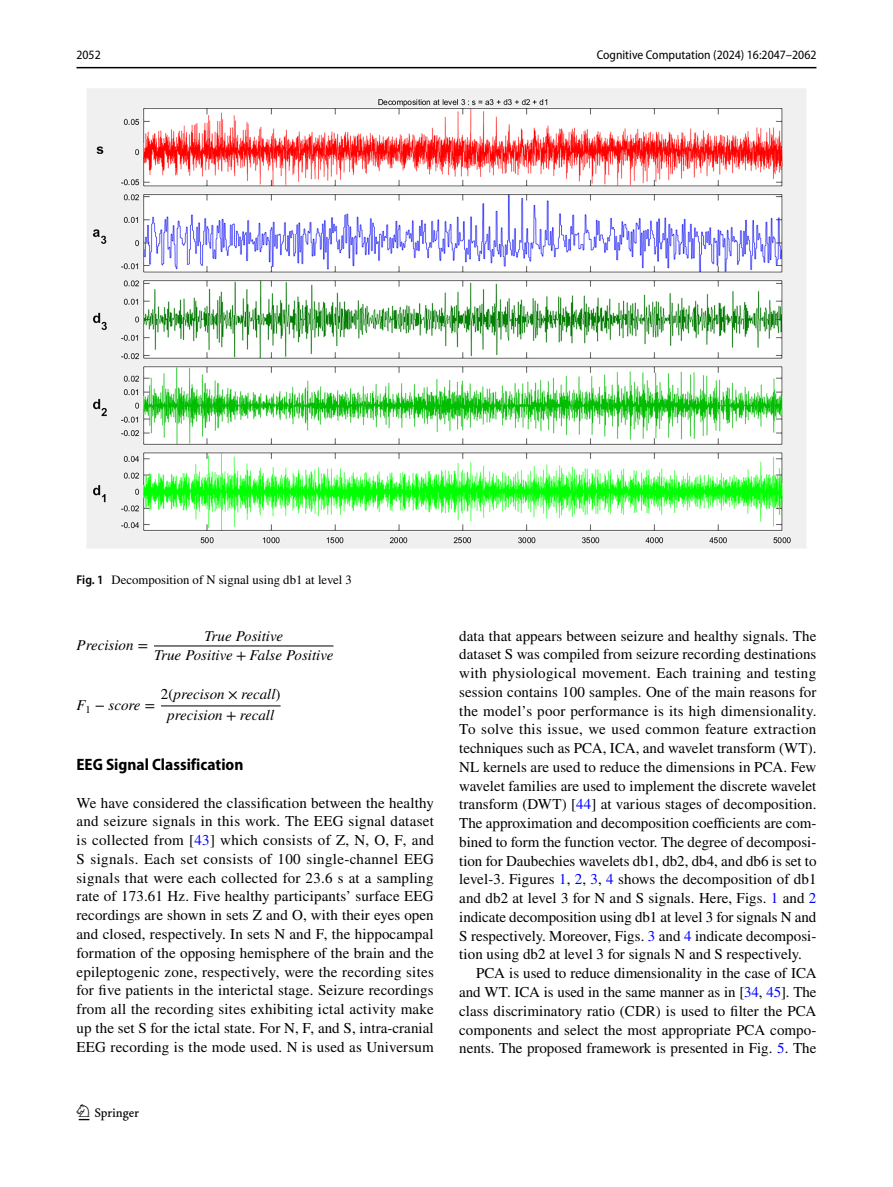
<style>
.page{position:relative;width:893px;height:1187px;background:#fff}
.page>*{position:absolute;margin:0;border:0;box-sizing:border-box;transform-origin:0 0}
.t1{font:22.5px "Springnew Regular 2";color:#000}
.t2{font:700 semi-condensed 16.5px "Myriad Pro";color:#000}
.t3{font:15px/18.8px "STIX";letter-spacing:.005em;color:#000;text-align:justify}
.t4{font:15px/19.2px "STIX General Italic 64";color:#000;text-align:center}
.t5{font:15px/20.9px "STIX General Italic 65";color:#000;text-align:center}
.t6{font:12.75px "STIX";color:#000}
.t7{font:semi-condensed 12.75px "Myriad Pro";color:#000}
.s1{font-family:"Myriad Pro";font-weight:600;font-stretch:semi-condensed}
.s2{font-family:"STIX Math Regular 53"}
.s3{font-family:"STIX Math Regular 54"}
.s4{font-family:"STIX General Regular 66"}
.s5{color:#00f}
</style>
<div class="page">
<hr style="left:77px;top:67px;width:739px;height:1px;background:#000">
<hr style="left:154px;top:645px;width:179px;height:1px;background:#000">
<hr style="left:161px;top:705px;width:120px;height:1px;background:#000">
<img style="left:87px;top:88px;width:719px;height:460px">
<p class="t7" style="left:77px;top:48px;width:26px">2052</p>
<p class="t7" style="left:597px;top:48px;width:221px">Cognitive Computation (2024) 16:2047–2062</p>
<p class="t6" style="left:77px;top:571px;width:277px"><span class="s1">Fig. 1</span> Decomposition of N signal using db1 at level 3</p>
<p class="t4" style="left:77px;top:636px;width:73px">Precision <span class="s2">=</span></p>
<p class="t4" style="left:154px;top:628px;width:181px">True Positive<br>True Positive <span class="s2">+</span> False Positive</p>
<p class="t5" style="left:76px;top:695px;width:80px">F<sub>1</sub> <span class="s3">−</span> score <span class="s3">=</span></p>
<p class="t5" style="left:161px;top:685px;width:121px"><span class="s4">2</span><span class="s3">(</span>precison <span class="s3">×</span> recall<span class="s3">) </span>precision <span class="s3">+</span> recall</p>
<p class="t2" style="left:77px;top:755px;width:168px">EEG Signal Classification</p>
<p class="t3" style="left:77px;top:794px;width:359px">We have considered the classification between the healthy and seizure signals in this work. The EEG signal dataset is collected from [<span class="s5">43</span>] which consists of Z, N, O, F, and S signals. Each set consists of 100 single-channel EEG signals that were each collected for 23.6 s at a sampling rate of 173.61 Hz. Five healthy participants’ surface EEG recordings are shown in sets Z and O, with their eyes open and closed, respectively. In sets N and F, the hippocampal formation of the opposing hemisphere of the brain and the epileptogenic zone, respectively, were the recording sites for five patients in the interictal stage. Seizure recordings from all the recording sites exhibiting ictal activity make up the set S for the ictal state. For N, F, and S, intra-cranial EEG recording is the mode used. N is used as Universum</p>
<h1 class="t1" style="left:79px;top:1104px;width:62px">1 3</h1>
<p class="t3" style="left:459px;top:627px;width:359px">data that appears between seizure and healthy signals. The</p>
<p class="t3" style="left:459px;top:646px;width:359px">dataset S was compiled from seizure recording destinations</p>
<p class="t3" style="left:459px;top:664px;width:358px">with physiological movement. Each training and testing</p>
<p class="t3" style="left:459px;top:683px;width:359px">session contains 100 samples. One of the main reasons for</p>
<p class="t3" style="left:459px;top:702px;width:359px">the model’s poor performance is its high dimensionality.</p>
<p class="t3" style="left:459px;top:721px;width:359px">To solve this issue, we used common feature extraction</p>
<p class="t3" style="left:459px;top:739px;width:359px">techniques such as PCA, ICA, and wavelet transform (WT).</p>
<p class="t3" style="left:459px;top:758px;width:359px">NL kernels are used to reduce the dimensions in PCA. Few</p>
<p class="t3" style="left:459px;top:777px;width:359px">wavelet families are used to implement the discrete wavelet</p>
<p class="t3" style="left:459px;top:796px;width:359px">transform (DWT) [<span class="s5">44</span>] at various stages of decomposition.</p>
<p class="t3" style="left:459px;top:814px;width:359px">The approximation and decomposition coefficients are com-</p>
<p class="t3" style="left:459px;top:833px;width:359px">bined to form the function vector. The degree of decomposi-</p>
<p class="t3" style="left:459px;top:852px;width:359px">tion for Daubechies wavelets db1, db2, db4, and db6 is set to</p>
<p class="t3" style="left:459px;top:871px;width:359px">level-3. Figures <span class="s5">1</span>, <span class="s5">2</span>, <span class="s5">3</span>, <span class="s5">4</span> shows the decomposition of db1</p>
<p class="t3" style="left:459px;top:889px;width:359px">and db2 at level 3 for N and S signals. Here, Figs. <span class="s5">1</span> and <span class="s5">2</span></p>
<p class="t3" style="left:459px;top:908px;width:359px">indicate decomposition using db1 at level 3 for signals N and</p>
<p class="t3" style="left:459px;top:927px;width:359px">S respectively. Moreover, Figs. <span class="s5">3</span> and <span class="s5">4</span> indicate decomposi-</p>
<p class="t3" style="left:459px;top:946px;width:344px">tion using db2 at level 3 for signals N and S respectively.</p>
<p class="t3" style="left:476px;top:964px;width:342px">PCA is used to reduce dimensionality in the case of ICA</p>
<p class="t3" style="left:459px;top:983px;width:359px">and WT. ICA is used in the same manner as in [<span class="s5">34</span>, <span class="s5">45</span>]. The</p>
<p class="t3" style="left:459px;top:1002px;width:359px">class discriminatory ratio (CDR) is used to filter the PCA</p>
<p class="t3" style="left:459px;top:1021px;width:359px">components and select the most appropriate PCA compo-</p>
<p class="t3" style="left:459px;top:1039px;width:359px">nents. The proposed framework is presented in Fig. <span class="s5">5</span>. The</p>
</div>
